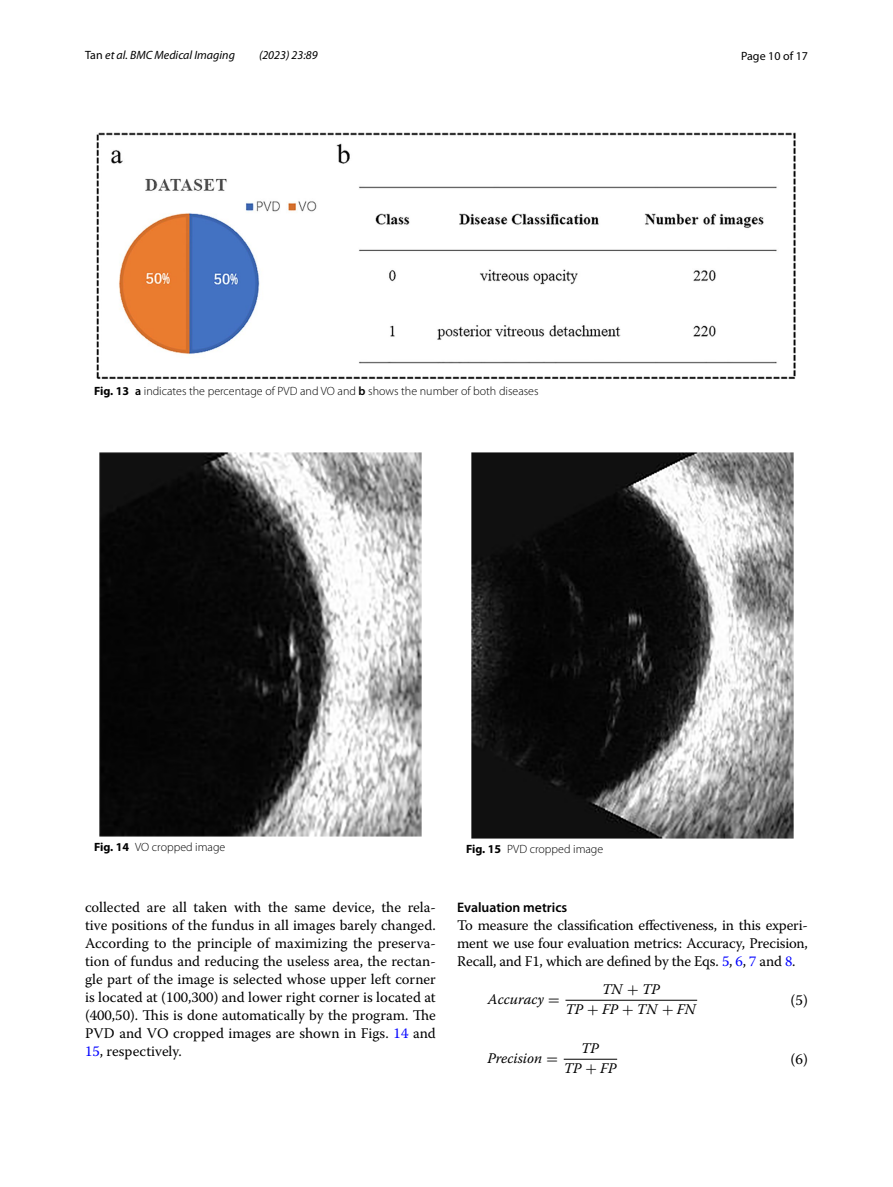
<style>
.page{position:relative;width:893px;height:1187px;background:#fff}
.page>*{position:absolute;margin:0;border:0;box-sizing:border-box;transform-origin:0 0}
.t1{font:15px "Warnock Pro";color:#000}
.t2{font:14.7px/18px "Warnock Pro";letter-spacing:-.005em;color:#000;text-align:justify}
.t3{font:14.7px/20.7px "Warnock Pro It 14";color:#000;text-align:center}
.t4{font:14.7px/20.7px "Warnock Pro It 15";color:#000;text-align:center}
.t5{font:600 13.8px "Myriad Pro";color:#000}
.t6{font:300 12px "Myriad Pro";color:#000}
.t7{font:italic 12px "Myriad Pro";color:#000}
.t8{font:12px "Myriad Pro";color:#000}
.s1{font-style:normal}
.s2{font-weight:700}
.s3{font-weight:600}
.s4{color:#00f}
.s5{font-family:"MTSYN8"}
.s6{font-family:"MTSYN9"}
</style>
<div class="page">
<hr style="left:565px;top:999px;width:132px;height:1px;background:#000">
<hr style="left:564px;top:1058px;width:53px;height:1px;background:#000">
<img style="left:96px;top:133px;width:700px;height:246px">
<img style="left:100px;top:452px;width:321px;height:384px">
<img style="left:472px;top:452px;width:321px;height:386px">
<p class="t7" style="left:85px;top:48px;width:151px"><span class="s1">Tan</span> et al. BMC Medical Imaging</p>
<p class="t7" style="left:259px;top:48px;width:60px">(2023) 23:89</p>
<p class="t8" style="left:741px;top:48px;width:68px">Page 10 of 17</p>
<p class="t6" style="left:94px;top:384px;width:446px"><span class="s2">Fig. 13</span> <span class="s3">a</span> indicates the percentage of PVD and VO and <span class="s3">b</span> shows the number of both diseases</p>
<p class="t6" style="left:94px;top:840px;width:133px"><span class="s2">Fig. 14</span> VO cropped image</p>
<p class="t6" style="left:466px;top:842px;width:139px"><span class="s2">Fig. 15</span> PVD cropped image</p>
<p class="t2" style="left:85px;top:897px;width:352px">collected are all taken with the same device, the rela&shy;tive positions of the fundus in all images barely changed.<br>According to the principle of maximizing the preserva&shy;tion of fundus and reducing the useless area, the rectan&shy;gle part of the image is selected whose upper left corner is located at (100,300) and lower right corner is located at (400,50). This is done automatically by the program. The PVD and VO cropped images are shown in Figs. <span class="s4">14</span> and <span class="s4">15</span>, respectively.</p>
<p class="t5" style="left:457px;top:898px;width:112px">Evaluation metrics</p>
<p class="t2" style="left:457px;top:915px;width:352px">To measure the classification effectiveness, in this experi&shy;ment we use four evaluation metrics: Accuracy, Precision, Recall, and F1, which are defined by the Eqs. <span class="s4">5</span>, <span class="s4">6</span>, <span class="s4">7</span> and <span class="s4">8</span>.</p>
<p class="t3" style="left:488px;top:990px;width:73px">Accuracy <span class="s5">=</span></p>
<p class="t1" style="left:791px;top:991px;width:19px">(5)</p>
<p class="t3" style="left:565px;top:979px;width:131px">TN <span class="s5">+</span> TP<br>TP<span class="s5">+</span>FP<span class="s5">+</span>TN <span class="s5">+</span>FN</p>
<p class="t4" style="left:564px;top:1038px;width:54px">TP<br>TP <span class="s6">+</span> FP</p>
<p class="t4" style="left:487px;top:1048px;width:72px">Precision <span class="s6">=</span></p>
<p class="t1" style="left:791px;top:1050px;width:19px">(6)</p>
</div>
